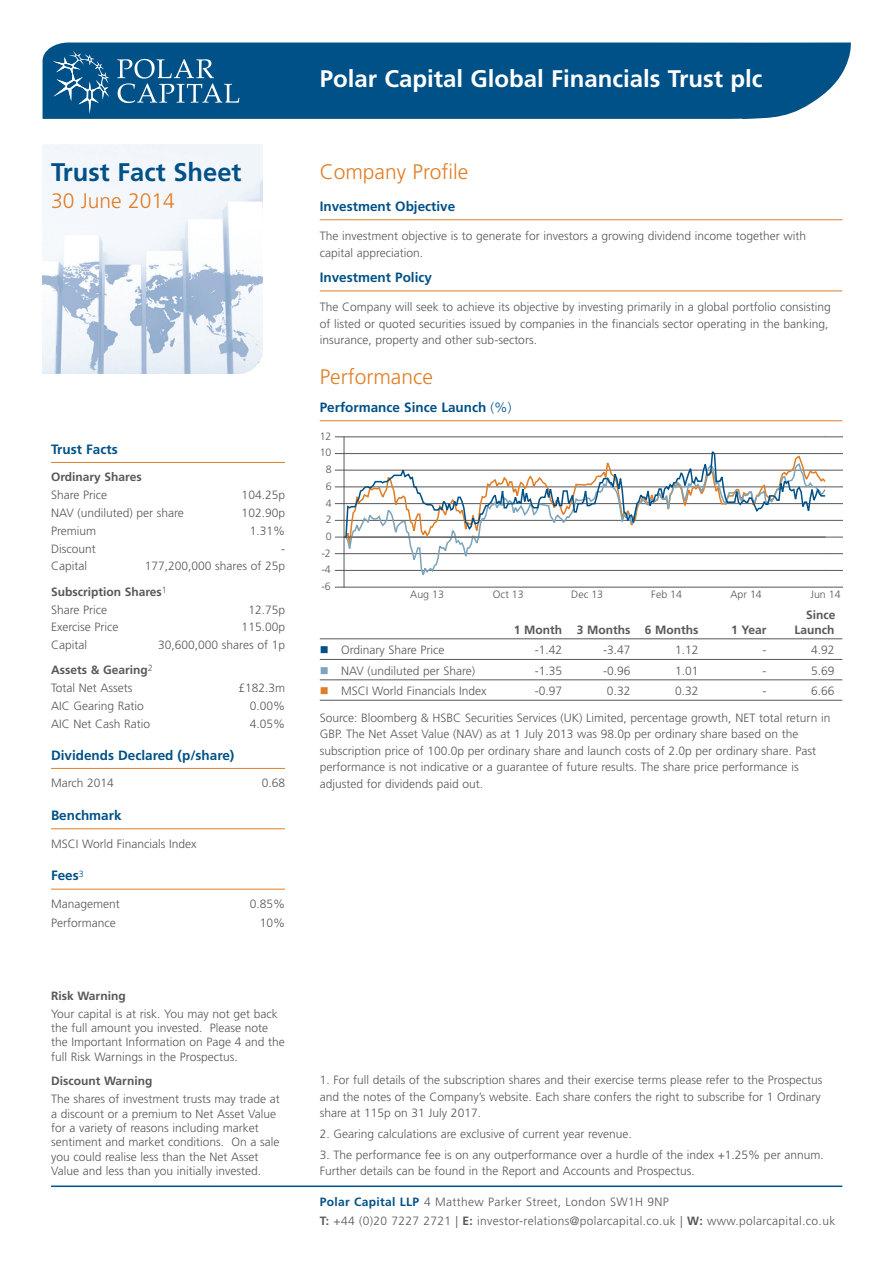
<style>
.page{position:relative;width:893px;height:1263px;background:#fff}
.page>*{position:absolute;margin:0;border:0;box-sizing:border-box;transform-origin:0 0}
.t1{font:700 25.5px "Frutiger";color:#005187}
.t2{font:700 24px "Frutiger";color:#fff}
.t3{font:300 21px "Frutiger";color:#e07e26}
.t4{font:700 13.5px "Frutiger";color:#005187}
.t5{font:300 12px/16.5px "Frutiger";color:#57585a}
.t6{font:300 12px/19.4px "Frutiger";letter-spacing:.03em;color:#57585a}
.t7{font:700 12px/17.9px "Frutiger";color:#57585a}
.t8{font:300 10.65px "Frutiger";color:#57585a}
.s1{font-weight:700}
.s2{font-weight:300}
.s3{font-weight:700;color:#005187}
</style>
<div class="page">
<div style="left:43px;top:42px;width:808px;height:77px;background:#005187"></div>
<svg style="left:53px;top:51px;width:56px;height:62px;background:#266b99"></svg>
<svg style="left:117px;top:59px;width:122px;height:44px;background:#31729d"></svg>
<img style="left:43px;top:145px;width:219px;height:229px">
<hr style="left:320px;top:219px;width:522px;height:1px;background:#e07e26">
<hr style="left:320px;top:291px;width:522px;height:1px;background:#e07e26">
<hr style="left:320px;top:420px;width:522px;height:1px;background:#e07e26">
<hr style="left:320px;top:639px;width:522px;height:1px;background:#57585a">
<hr style="left:320px;top:659px;width:522px;height:1px;background:#57585a">
<hr style="left:320px;top:680px;width:522px;height:1px;background:#57585a">
<hr style="left:320px;top:700px;width:522px;height:1px;background:#57585a">
<hr style="left:344px;top:587px;width:481px;height:1px;background:#57585a">
<hr style="left:344px;top:437px;width:481px;height:1px;background:#57585a">
<svg style="left:824px;top:587px;width:18px;height:1px"></svg>
<svg style="left:827px;top:570px;width:15px;height:1px"></svg>
<svg style="left:827px;top:553px;width:15px;height:1px"></svg>
<svg style="left:824px;top:437px;width:18px;height:1px"></svg>
<svg style="left:342px;top:539px;width:485px;height:41px"></svg>
<svg style="left:335px;top:448px;width:507px;height:91px"></svg>
<hr style="left:344px;top:437px;width:1px;height:150px;background:#57585a">
<hr style="left:344px;top:537px;width:481px;height:1px;background:#57585a">
<hr style="left:51px;top:462px;width:234px;height:1px;background:#e07e26">
<hr style="left:51px;top:768px;width:234px;height:1px;background:#e07e26">
<hr style="left:51px;top:828px;width:234px;height:1px;background:#e07e26">
<hr style="left:51px;top:889px;width:234px;height:1px;background:#e07e26">
<hr style="left:51px;top:1186px;width:791px;height:1px;background:#005187">
<h1 class="t1" style="left:51px;top:162px;width:192px">Trust Fact Sheet</h1>
<h3 class="t3" style="left:51px;top:192px;width:125px">30 June 2014</h3>
<p class="t4" style="left:51px;top:443px;width:68px">Trust Facts</p>
<p class="t7" style="left:51px;top:469px;width:92px">Ordinary Shares</p>
<p class="t5" style="left:51px;top:488px;width:58px">Share Price</p>
<p class="t5" style="left:242px;top:488px;width:45px">104.25p</p>
<p class="t5" style="left:51px;top:506px;width:134px">NAV (undiluted) per share</p>
<p class="t5" style="left:242px;top:506px;width:45px">102.90p</p>
<p class="t5" style="left:51px;top:523px;width:47px">Premium</p>
<p class="t5" style="left:250px;top:523px;width:37px">1.31%</p>
<p class="t5" style="left:51px;top:541px;width:46px">Discount</p>
<p class="t5" style="left:281px;top:541px;width:5px">-</p>
<p class="t5" style="left:51px;top:559px;width:37px">Capital</p>
<p class="t5" style="left:51px;top:554px;width:235px;line-height:25.3px;text-indent:94px">177,200,000 shares of 25p<br><span class="s1">Subscription Shares</span><sup>1</sup></p>
<p class="t5" style="left:51px;top:602px;width:58px">Share Price</p>
<p class="t5" style="left:248px;top:602px;width:38px">12.75p</p>
<p class="t5" style="left:51px;top:620px;width:69px">Exercise Price</p>
<p class="t5" style="left:242px;top:620px;width:45px">115.00p</p>
<p class="t5" style="left:51px;top:638px;width:37px">Capital</p>
<p class="t5" style="left:158px;top:638px;width:128px">30,600,000 shares of 1p</p>
<p class="t7" style="left:51px;top:662px;width:103px">Assets &amp; Gearing<sup>2<br></sup><span class="s2">Total Net Assets</span></p>
<p class="t5" style="left:238px;top:681px;width:48px">£182.3m</p>
<p class="t5" style="left:51px;top:699px;width:94px">AIC Gearing Ratio</p>
<p class="t5" style="left:250px;top:699px;width:37px">0.00%</p>
<p class="t5" style="left:51px;top:716px;width:101px">AIC Net Cash Ratio</p>
<p class="t5" style="left:250px;top:716px;width:37px">4.05%</p>
<p class="t4" style="left:51px;top:749px;width:185px">Dividends Declared (p/share)</p>
<p class="t5" style="left:51px;top:776px;width:64px">March 2014</p>
<p class="t5" style="left:262px;top:776px;width:25px">0.68</p>
<p class="t4" style="left:51px;top:810px;width:72px">Benchmark</p>
<p class="t5" style="left:51px;top:836px;width:147px">MSCI World Financials Index</p>
<p class="t4" style="left:51px;top:870px;width:34px">Fees<sup>3</sup></p>
<p class="t5" style="left:51px;top:897px;width:70px">Management</p>
<p class="t5" style="left:250px;top:897px;width:37px">0.85%</p>
<p class="t5" style="left:51px;top:915px;width:66px">Performance</p>
<p class="t5" style="left:260px;top:915px;width:27px">10%</p>
<p class="t7" style="left:51px;top:988px;width:76px">Risk Warning</p>
<p class="t5" style="left:51px;top:1007px;width:235px;line-height:14.4px">Your capital is at risk. You may not get back the full amount you invested. Please note the Important Information on Page 4 and the full Risk Warnings in the Prospectus.</p>
<p class="t7" style="left:51px;top:1073px;width:103px">Discount Warning</p>
<p class="t5" style="left:51px;top:1093px;width:230px;line-height:14.4px">The shares of investment trusts may trade at a discount or a premium to Net Asset Value for a variety of reasons including market sentiment and market conditions. On a sale you could realise less than the Net Asset Value and less than you initially invested.</p>
<h2 class="t2" style="left:320px;top:69px;width:444px">Polar Capital Global Financials Trust plc</h2>
<h3 class="t3" style="left:320px;top:163px;width:150px">Company Profile</h3>
<p class="t4" style="left:320px;top:201px;width:137px">Investment Objective</p>
<p class="t5" style="left:320px;top:229px;width:488px">The investment objective is to generate for investors a growing dividend income together with capital appreciation.</p>
<p class="t4" style="left:320px;top:272px;width:114px">Investment Policy</p>
<p class="t5" style="left:320px;top:300px;width:512px">The Company will seek to achieve its objective by investing primarily in a global portfolio consisting of listed or quoted securities issued by companies in the financials sector operating in the banking, insurance, property and other sub-sectors.</p>
<h3 class="t3" style="left:320px;top:368px;width:115px">Performance</h3>
<p class="t4" style="left:320px;top:402px;width:193px">Performance Since Launch <span class="s2">(%)</span></p>
<p class="t8" style="left:320px;top:432px;width:13px">12</p>
<p class="t8" style="left:320px;top:448px;width:13px">10</p>
<p class="t8" style="left:326px;top:465px;width:7px">8</p>
<p class="t8" style="left:326px;top:482px;width:7px">6</p>
<p class="t8" style="left:326px;top:499px;width:7px">4</p>
<p class="t8" style="left:326px;top:515px;width:7px">2</p>
<p class="t8" style="left:326px;top:532px;width:7px">0</p>
<p class="t8" style="left:321px;top:549px;width:11px">-2</p>
<p class="t8" style="left:321px;top:565px;width:11px">-4</p>
<p class="t8" style="left:321px;top:582px;width:11px">-6</p>
<p class="t8" style="left:410px;top:590px;width:35px">Aug 13</p>
<p class="t8" style="left:493px;top:590px;width:32px">Oct 13</p>
<p class="t8" style="left:571px;top:590px;width:33px">Dec 13</p>
<p class="t8" style="left:651px;top:590px;width:32px">Feb 14</p>
<p class="t8" style="left:730px;top:590px;width:33px">Apr 14</p>
<p class="t8" style="left:810px;top:590px;width:32px">Jun 14</p>
<p class="t7" style="left:806px;top:607px;width:31px">Since</p>
<p class="t7" style="left:514px;top:621px;width:186px">1 Month 3 Months 6 Months</p>
<p class="t7" style="left:731px;top:621px;width:37px">1 Year</p>
<p class="t7" style="left:794px;top:621px;width:41px">Launch</p>
<p class="t5" style="left:341px;top:643px;width:105px">Ordinary Share Price</p>
<p class="t5" style="left:535px;top:643px;width:29px">-1.42</p>
<p class="t5" style="left:603px;top:643px;width:29px">-3.47</p>
<p class="t5" style="left:675px;top:643px;width:25px">1.12</p>
<p class="t5" style="left:762px;top:643px;width:5px">-</p>
<p class="t5" style="left:811px;top:643px;width:25px">4.92</p>
<p class="t5" style="left:341px;top:663px;width:136px">NAV (undiluted per Share)</p>
<p class="t5" style="left:535px;top:663px;width:29px">-1.35</p>
<p class="t5" style="left:603px;top:663px;width:29px">-0.96</p>
<p class="t5" style="left:675px;top:663px;width:25px">1.01</p>
<p class="t5" style="left:762px;top:663px;width:5px">-</p>
<p class="t5" style="left:811px;top:663px;width:25px">5.69</p>
<p class="t5" style="left:341px;top:683px;width:147px">MSCI World Financials Index</p>
<p class="t5" style="left:535px;top:683px;width:29px">-0.97</p>
<p class="t5" style="left:607px;top:683px;width:25px">0.32</p>
<p class="t5" style="left:675px;top:683px;width:25px">0.32</p>
<p class="t5" style="left:762px;top:683px;width:5px">-</p>
<p class="t5" style="left:811px;top:683px;width:25px">6.66</p>
<p class="t5" style="left:320px;top:710px;width:512px">Source: Bloomberg &amp; HSBC Securities Services (UK) Limited, percentage growth, NET total return in GBP. The Net Asset Value (NAV) as at 1 July 2013 was 98.0p per ordinary share based on the subscription price of 100.0p per ordinary share and launch costs of 2.0p per ordinary share. Past performance is not indicative or a guarantee of future results. The share price performance is adjusted for dividends paid out.</p>
<p class="t5" style="left:320px;top:1073px;width:504px">1. For full details of the subscription shares and their exercise terms please refer to the Prospectus and the notes of the Company’s website. Each share confers the right to subscribe for 1 Ordinary share at 115p on 31 July 2017.</p>
<p class="t5" style="left:320px;top:1127px;width:313px">2. Gearing calculations are exclusive of current year revenue.</p>
<p class="t5" style="left:320px;top:1147px;width:505px">3. The performance fee is on any outperformance over a hurdle of the index +1.25% per annum.<br>Further details can be found in the Report and Accounts and Prospectus.</p>
<p class="t6" style="left:320px;top:1193px;width:517px"><span class="s3">Polar Capital LLP</span> 4 Matthew Parker Street, London SW1H 9NP<br><span class="s1">T:</span> +44 (0)20 7227 2721 | <span class="s1">E:</span> investor-relations@polarcapital.co.uk | <span class="s1">W:</span> www.polarcapital.co.uk</p>
</div>
